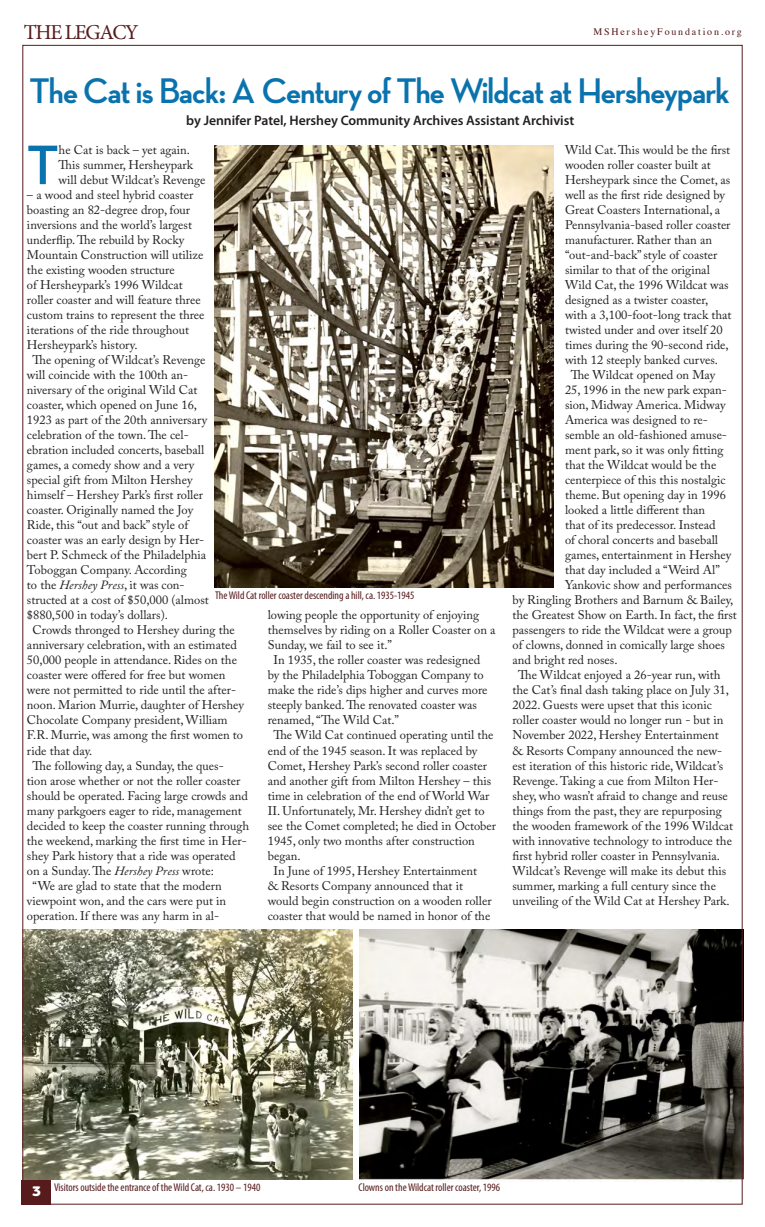
<style>
.page{position:relative;width:765px;height:1227px;background:#fff}
.page>*{position:absolute;margin:0;border:0;box-sizing:border-box;transform-origin:0 0}
.t1{font:700 56.62px "Neutra Disp";color:#0a73ae}
.Body_copy{font:700 36.25px "Neutra Disp";letter-spacing:-.02em;color:#0a73ae}
.t2{font:21.25px "Minion Pro";letter-spacing:-.06em;color:#571b1e}
.t3{font:600 13.75px "Myriad Pro";letter-spacing:-.005em;color:#231f20}
.Body_copy-2{font:800 13.75px "Filson Soft";color:#fff}
.t4{font:12.5px/15px "Adobe Caslon Pro";color:#231f20}
.t5{font:condensed 11.25px "Myriad Pro";letter-spacing:-.005em;color:#571b1e}
.t6{font:10px "Times";letter-spacing:.18em;color:#571b1e}
.s1{font-style:italic}
</style>
<div class="page">
<img style="left:215px;top:146px;width:339px;height:441px">
<img style="left:359px;top:929px;width:384px;height:252px">
<img style="left:24px;top:929px;width:328px;height:249px">
<div style="left:22px;top:1179px;width:29px;height:25px;background:#571b1e"></div>
<p class="t2" style="left:24px;top:18px;width:116px">THE LEGACY</p>
<p class="t6" style="left:593px;top:22px;width:150px">MSHersheyFoundation.org</p>
<p class="Body_copy" style="left:30px;top:70px;width:702px">The Cat is Back: A Century of The Wildcat at Hersheypark</p>
<p class="t3" style="left:186px;top:112px;width:390px">by Jennifer Patel, Hershey Community Archives Assistant Archivist</p>
<p class="t1" style="left:27px;top:133px;width:33px">T</p>
<p class="t4" style="left:59px;top:142px;width:148px">he Cat is back – yet again.<br>This summer, Hersheypark will debut Wildcat’s Revenge</p>
<p class="t4" style="left:27px;top:187px;width:179px">– a wood and steel hybrid coaster boasting an 82-degree drop, four inversions and the world’s largest underflip. The rebuild by Rocky Mountain Construction will utilize the existing wooden structure<br>of Hersheypark’s 1996 Wildcat roller coaster and will feature three custom trains to represent the three iterations of the ride throughout Hersheypark’s history.</p>
<p class="t4" style="left:27px;top:352px;width:183px;text-indent:6px">The opening of Wildcat’s Revenge will coincide with the 100th an&shy;niversary of the original Wild Cat coaster, which opened on June 16, 1923 as part of the 20th anniversary celebration of the town. The cel&shy;ebration included concerts, baseball games, a comedy show and a very special gift from Milton Hershey himself – Hershey Park’s first roller coaster. Originally named the Joy Ride, this “out and back” style of coaster was an early design by Her&shy;bert P. Schmeck of the Philadelphia Toboggan Company. According<br>to the <span class="s1">Hershey Press</span>, it was con&shy;structed at a cost of $50,000 (almost $880,500 in today’s dollars).</p>
<p class="t4" style="left:27px;top:622px;width:219px;text-indent:6px">Crowds thronged to Hershey during the anniversary celebration, with an estimated 50,000 people in attendance. Rides on the coaster were offered for free but women were not permitted to ride until the after&shy;noon. Marion Murrie, daughter of Hershey Chocolate Company president, William F.R. Murrie, was among the first women to ride that day.</p>
<p class="t4" style="left:27px;top:757px;width:224px;text-indent:6px">The following day, a Sunday, the ques-<br>tion arose whether or not the roller coaster should be operated. Facing large crowds and many parkgoers eager to ride, management decided to keep the coaster running through the weekend, marking the first time in Her&shy;shey Park history that a ride was operated on a Sunday. The <span class="s1">Hershey Press</span> wrote:</p>
<p class="t4" style="left:27px;top:877px;width:201px;text-align:center">“We are glad to state that the modern viewpoint won, and the cars were put in operation. If there was any harm in al-</p>
<p class="t4" style="left:565px;top:142px;width:168px">Wild Cat. This would be the first wooden roller coaster built at<br>Hersheypark since the Comet, as well as the first ride designed by<br>Great Coasters International, a<br>Pennsylvania-based roller coaster manufacturer. Rather than an “out-and-back” style of coaster similar to that of the original<br>Wild Cat, the 1996 Wildcat was designed as a twister coaster, with a 3,100-foot-long track that twisted under and over itself 20 times during the 90-second ride, with 12 steeply banked curves.</p>
<p class="t4" style="left:571px;top:367px;width:146px">The Wildcat opened on May</p>
<p class="t4" style="left:565px;top:382px;width:163px">25, 1996 in the new park expan-</p>
<p class="t4" style="left:565px;top:397px;width:162px">sion, Midway America. Midway</p>
<p class="t4" style="left:565px;top:412px;width:144px">America was designed to re-</p>
<p class="t4" style="left:565px;top:427px;width:163px">semble an old-fashioned amuse-</p>
<p class="t4" style="left:565px;top:442px;width:160px">ment park, so it was only fitting</p>
<p class="t4" style="left:565px;top:457px;width:153px">that the Wildcat would be the</p>
<p class="t4" style="left:565px;top:472px;width:162px">centerpiece of this this nostalgic</p>
<p class="t4" style="left:565px;top:487px;width:162px">theme. But opening day in 1996</p>
<p class="t4" style="left:565px;top:502px;width:142px">looked a little different than</p>
<p class="t4" style="left:565px;top:517px;width:152px">that of its predecessor. Instead</p>
<p class="t4" style="left:565px;top:532px;width:155px">of choral concerts and baseball</p>
<p class="t4" style="left:565px;top:547px;width:168px">games, entertainment in Hershey</p>
<p class="t4" style="left:565px;top:562px;width:156px">that day included a “Weird Al”</p>
<p class="t4" style="left:565px;top:577px;width:168px">Yankovic show and performances</p>
<p class="t4" style="left:513px;top:592px;width:222px">by Ringling Brothers and Barnum &amp; Bailey,</p>
<p class="t4" style="left:513px;top:607px;width:226px">the Greatest Show on Earth. In fact, the first</p>
<p class="t4" style="left:513px;top:622px;width:221px">passengers to ride the Wildcat were a group</p>
<p class="t4" style="left:513px;top:637px;width:214px">of clowns, donned in comically large shoes</p>
<p class="t4" style="left:513px;top:652px;width:107px">and bright red noses.</p>
<p class="t4" style="left:513px;top:667px;width:222px;text-indent:6px">The Wildcat enjoyed a 26-year run, with the Cat’s final dash taking place on July 31, 2022. Guests were upset that this iconic roller coaster would no longer run - but in November 2022, Hershey Entertainment<br>&amp; Resorts Company announced the new&shy;est iteration of this historic ride, Wildcat’s Revenge. Taking a cue from Milton Her&shy;shey, who wasn’t afraid to change and reuse things from the past, they are repurposing the wooden framework of the 1996 Wildcat with innovative technology to introduce the first hybrid roller coaster in Pennsylvania.<br>Wildcat’s Revenge will make its debut this summer, marking a full century since the unveiling of the Wild Cat at Hershey Park.</p>
<p class="t5" style="left:215px;top:588px;width:201px">The Wild Cat roller coaster descending a hill, ca. 1935-1945</p>
<p class="t4" style="left:268px;top:607px;width:229px">lowing people the opportunity of enjoying themselves by riding on a Roller Coaster on a<br>Sunday, we fail to see it.”</p>
<p class="t4" style="left:268px;top:652px;width:221px;text-indent:6px">In 1935, the roller coaster was redesigned by the Philadelphia Toboggan Company to make the ride’s dips higher and curves more steeply banked. The renovated coaster was renamed, “The Wild Cat.”</p>
<p class="t4" style="left:268px;top:727px;width:230px;text-indent:6px">The Wild Cat continued operating until the end of the 1945 season. It was replaced by Comet, Hershey Park’s second roller coaster and another gift from Milton Hershey – this time in celebration of the end of World War II. Unfortunately, Mr. Hershey didn’t get to see the Comet completed; he died in October 1945, only two months after construction began.</p>
<p class="t4" style="left:268px;top:862px;width:225px;text-indent:6px">In June of 1995, Hershey Entertainment<br>&amp; Resorts Company announced that it would begin construction on a wooden roller coaster that would be named in honor of the</p>
<p class="Body_copy-2" style="left:32px;top:1182px;width:10px">3</p>
<p class="t5" style="left:54px;top:1180px;width:208px">Visitors outside the entrance of the Wild Cat, ca. 1930 – 1940</p>
<p class="t5" style="left:359px;top:1180px;width:143px">Clowns on the Wildcat roller coaster, 1996</p>
</div>
